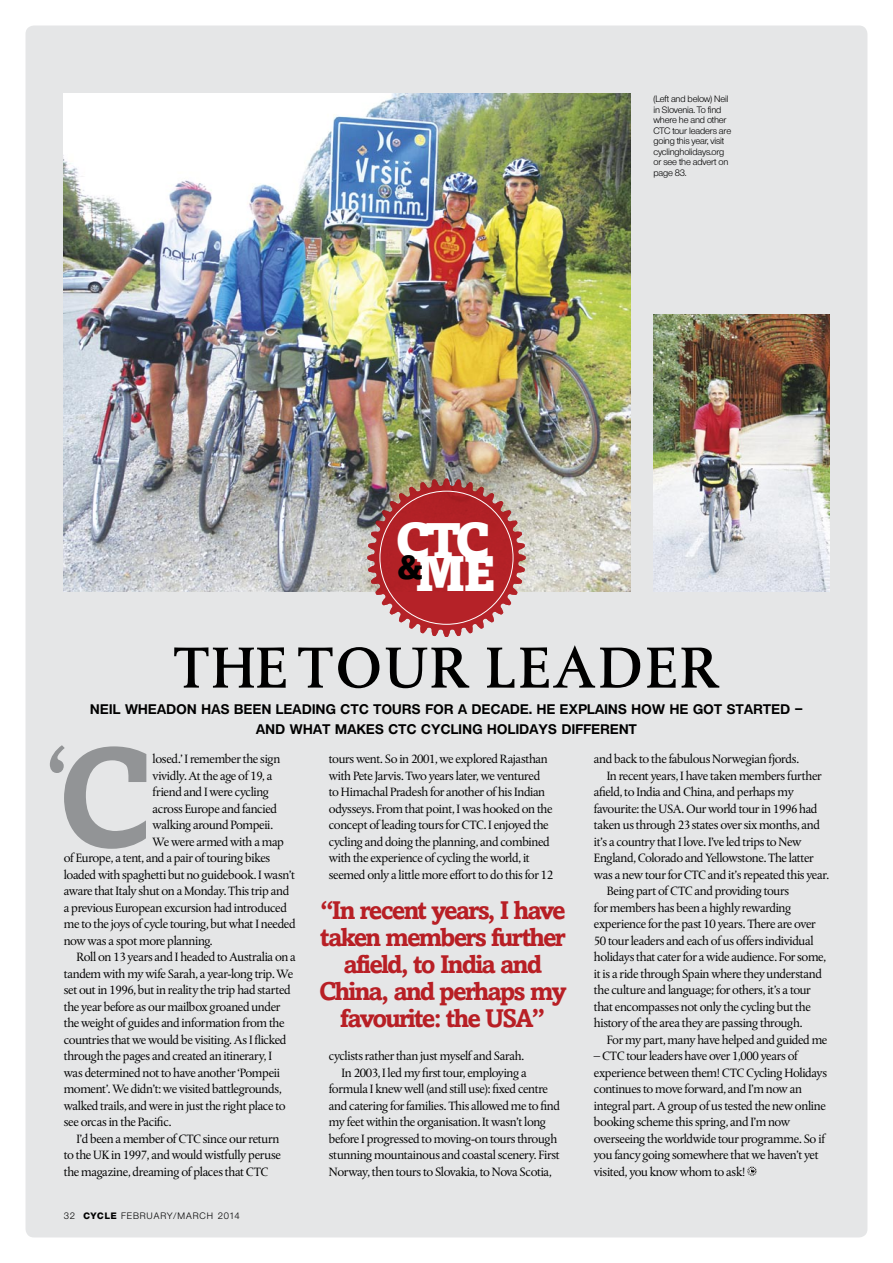
<style>
.page{position:relative;width:893px;height:1263px;background:#fff}
.page>*{position:absolute;margin:0;border:0;box-sizing:border-box;transform-origin:0 0}
._2ndPara{font:700 139.05px "Amasis";color:#929496}
._2ndPara-2{font:126.3px "Albertina";color:#929496}
.t1{font:500 60px "Albertina";letter-spacing:.03em;color:#000}
.t2{font:900 49.95px "Amasis";color:#fff}
.t3{font:900 33.9px "Amasis";color:#000}
.CallOut{font:700 25.5px/27px "Amasis";letter-spacing:-.07em;color:#b81f25;text-align:center}
.t4{font:700 13.5px/19.5px "Olnova";letter-spacing:.03em;color:#000}
._2ndPara-3{font:12.75px/16.5px "Albertina";letter-spacing:-.03em;color:#000}
._2ndPara-4{font:9px/10.5px "Olnova";letter-spacing:-.02em;color:#000}
._2ndPara-5{font:9px "Olnova";letter-spacing:.1em;color:#000}
.s1{font-weight:800}
</style>
<div class="page">
<div style="left:26px;top:26px;width:841px;height:1211px;background:#e5e6e7;border-radius:9px"></div>
<img style="left:64px;top:94px;width:567px;height:497px">
<img style="left:653px;top:314px;width:176px;height:277px">
<svg style="left:367px;top:478px;width:159px;height:159px;background:#b75153"></svg>
<svg style="left:747px;top:1166px;width:10px;height:10px"></svg>
<p class="t2" style="left:395px;top:509px;width:97px">CTC</p>
<p class="t3" style="left:397px;top:546px;width:28px">&amp;</p>
<p class="t2" style="left:415px;top:542px;width:82px">ME</p>
<p class="_2ndPara-4" style="left:653px;top:94px;width:79px">(Left and below) Neil in Slovenia. To find where he and other<br>CTC tour leaders are going this year, visit cyclingholidays.org or see the advert on page 83.</p>
<p class="t1" style="left:173px;top:632px;width:548px">THE TOUR LEADER</p>
<p class="t4" style="left:256px;top:700px;width:548px;text-indent:-166px">NEIL WHEADON HAS BEEN LEADING CTC TOURS FOR A DECADE. HE EXPLAINS HOW HE GOT STARTED –<br>AND WHAT MAKES CTC CYCLING HOLIDAYS DIFFERENT</p>
<p class="_2ndPara-2" style="left:46px;top:716px;width:24px">‘</p>
<p class="_2ndPara" style="left:58px;top:713px;width:97px">C</p>
<p class="_2ndPara-3" style="left:153px;top:751px;width:129px">losed.’ I remember the sign</p>
<p class="_2ndPara-3" style="left:153px;top:767px;width:121px">vividly. At the age of 19, a</p>
<p class="_2ndPara-3" style="left:153px;top:784px;width:118px">friend and I were cycling</p>
<p class="_2ndPara-3" style="left:153px;top:800px;width:126px">across Europe and fancied</p>
<p class="_2ndPara-3" style="left:153px;top:817px;width:122px">walking around Pompeii.</p>
<p class="_2ndPara-3" style="left:153px;top:833px;width:133px">We were armed with a map</p>
<p class="_2ndPara-3" style="left:64px;top:850px;width:208px">of Europe, a tent, and a pair of touring bikes</p>
<p class="_2ndPara-3" style="left:64px;top:866px;width:233px">loaded with spaghetti but no guidebook. I wasn’t</p>
<p class="_2ndPara-3" style="left:64px;top:883px;width:227px">aware that Italy shut on a Monday. This trip and</p>
<p class="_2ndPara-3" style="left:64px;top:899px;width:225px">a previous European excursion had introduced</p>
<p class="_2ndPara-3" style="left:64px;top:916px;width:233px">me to the joys of cycle touring, but what I needed</p>
<p class="_2ndPara-3" style="left:64px;top:932px;width:150px">now was a spot more planning.</p>
<p class="_2ndPara-3" style="left:64px;top:949px;width:234px;text-indent:13px">Roll on 13 years and I headed to Australia on a tandem with my wife Sarah, a year-long trip. We set out in 1996, but in reality the trip had started the year before as our mailbox groaned under the weight of guides and information from the countries that we would be visiting. As I flicked through the pages and created an itinerary, I<br>was determined not to have another ‘Pompeii moment’. We didn’t: we visited battlegrounds, walked trails, and were in just the right place to see orcas in the Pacific.</p>
<p class="_2ndPara-3" style="left:64px;top:1130px;width:219px;text-align:justify;text-indent:13px">I’d been a member of CTC since our return to the UK in 1997, and would wistfully peruse the magazine, dreaming of places that CTC</p>
<p class="_2ndPara-5" style="left:64px;top:1210px;width:178px">32 <span class="s1">CYCLE</span> February/march 2014</p>
<p class="_2ndPara-3" style="left:329px;top:751px;width:226px">tours went. So in 2001, we explored Rajasthan with Pete Jarvis. Two years later, we ventured to Himachal Pradesh for another of his Indian odysseys. From that point, I was hooked on the concept of leading tours for CTC. I enjoyed the cycling and doing the planning, and combined with the experience of cycling the world, it seemed only a little more effort to do this for 12</p>
<p class="CallOut" style="left:319px;top:896px;width:249px">“In recent years, I have taken members further afield, to India and<br>China, and perhaps my favourite: the USA”</p>
<p class="_2ndPara-3" style="left:329px;top:1048px;width:197px">cyclists rather than just myself and Sarah.</p>
<p class="_2ndPara-3" style="left:329px;top:1064px;width:233px;text-indent:13px">In 2003, I led my first tour, employing a formula I knew well (and still use): fixed centre and catering for families. This allowed me to find my feet within the organisation. It wasn’t long before I progressed to moving-on tours through stunning mountainous and coastal scenery. First Norway, then tours to Slovakia, to Nova Scotia,</p>
<p class="_2ndPara-3" style="left:594px;top:751px;width:207px">and back to the fabulous Norwegian fjords.</p>
<p class="_2ndPara-3" style="left:594px;top:767px;width:237px;text-indent:13px">In recent years, I have taken members further afield, to India and China, and perhaps my favourite: the USA. Our world tour in 1996 had taken us through 23 states over six months, and it’s a country that I love. I’ve led trips to New England, Colorado and Yellowstone. The latter was a new tour for CTC and it’s repeated this year.</p>
<p class="_2ndPara-3" style="left:594px;top:883px;width:234px;text-indent:13px">Being part of CTC and providing tours<br>for members has been a highly rewarding experience for the past 10 years. There are over 50 tour leaders and each of us offers individual holidays that cater for a wide audience. For some, it is a ride through Spain where they understand the culture and language; for others, it’s a tour that encompasses not only the cycling but the history of the area they are passing through.</p>
<p class="_2ndPara-3" style="left:607px;top:1031px;width:222px">For my part, many have helped and guided me</p>
<p class="_2ndPara-3" style="left:594px;top:1048px;width:235px">– CTC tour leaders have over 1,000 years of experience between them! CTC Cycling Holidays continues to move forward, and I’m now an integral part. A group of us tested the new online booking scheme this spring, and I’m now overseeing the worldwide tour programme. So if you fancy going somewhere that we haven’t yet visited, you know whom to ask!</p>
</div>
